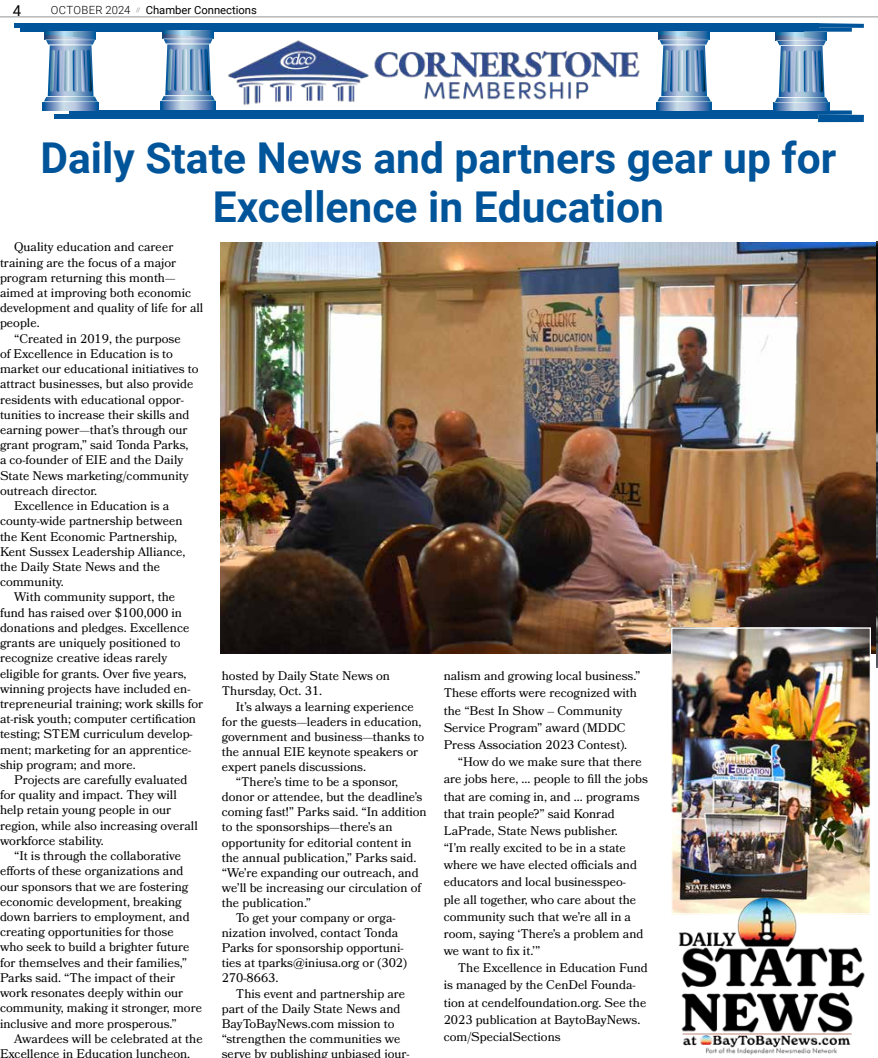
<style>
.page{position:relative;width:878px;height:1058px;background:#fff}
.page>*{position:absolute;margin:0;border:0;box-sizing:border-box;transform-origin:0 0}
.t1{font:700 42.5px/48.8px "Roboto";color:#005499;text-align:center}
.t2{font:15px "Roboto";color:#000}
.t3{font:12.5px/17.1px "Bookmania";color:#000}
.t4{font:11.25px "Roboto";color:#000}
.t5{font:300 11.25px "Roboto";letter-spacing:.02em;color:#000}
</style>
<div class="page">
<hr style="left:0;top:17px;width:878px;height:1px;background:#939598">
<div style="left:20px;top:27px;width:783px;height:5px;background:#005499"></div>
<hr style="left:14px;top:23px;width:804px;height:4px;background:#005499">
<svg style="left:803px;top:110px;width:60px;height:12px"></svg>
<div style="left:69px;top:110px;width:734px;height:5px;background:#005499"></div>
<hr style="left:54px;top:115px;width:764px;height:4px;background:#005499">
<svg style="left:160px;top:102px;width:56px;height:7px"></svg>
<svg style="left:160px;top:30px;width:56px;height:72px"></svg>
<img style="left:374px;top:51px;width:266px;height:49px">
<svg style="left:43px;top:102px;width:55px;height:8px"></svg>
<svg style="left:43px;top:31px;width:55px;height:71px"></svg>
<svg style="left:656px;top:102px;width:56px;height:8px"></svg>
<svg style="left:657px;top:31px;width:55px;height:71px"></svg>
<svg style="left:773px;top:103px;width:56px;height:8px"></svg>
<svg style="left:773px;top:23px;width:90px;height:80px"></svg>
<img style="left:228px;top:40px;width:141px;height:65px">
<img style="left:221px;top:242px;width:655px;height:411px">
<img style="left:876px;top:242px;width:2px;height:425px">
<img style="left:673px;top:629px;width:195px;height:283px">
<div style="left:671px;top:627px;width:199px;height:287px;border:1px solid #fff"></div>
<img style="left:678px;top:896px;width:189px;height:158px">
<p class="t2" style="left:13px;top:0;width:10px">4</p>
<p class="t4" style="left:146px;top:2px;width:113px">Chamber Connections</p>
<p class="t5" style="left:51px;top:2px;width:91px">OCTOBER 2024 <sup>//</sup></p>
<h1 class="t1" style="left:40px;top:132px;width:797px">Daily State News and partners gear up for<br>Excellence in Education</h1>
<p class="t3" style="left:14px;top:238px;width:161px">Quality education and career</p>
<p class="t3" style="left:0;top:254px;width:178px">training are the focus of a major</p>
<p class="t3" style="left:0;top:269px;width:177px">program returning this month—</p>
<p class="t3" style="left:0;top:284px;width:193px">aimed at improving both economic</p>
<p class="t3" style="left:0;top:299px;width:205px">development and quality of life for all</p>
<p class="t3" style="left:0;top:314px;width:41px">people.</p>
<p class="t3" style="left:14px;top:330px;width:168px">“Created in 2019, the purpose</p>
<p class="t3" style="left:0;top:345px;width:174px">of Excellence in Education is to</p>
<p class="t3" style="left:0;top:360px;width:200px">market our educational initiatives to</p>
<p class="t3" style="left:0;top:375px;width:195px">attract businesses, but also provide</p>
<p class="t3" style="left:0;top:390px;width:185px">residents with educational oppor-</p>
<p class="t3" style="left:0;top:406px;width:191px">tunities to increase their skills and</p>
<p class="t3" style="left:0;top:421px;width:189px">earning power—that’s through our</p>
<p class="t3" style="left:0;top:436px;width:190px">grant program,” said Tonda Parks,</p>
<p class="t3" style="left:0;top:451px;width:185px">a co-founder of EIE and the Daily</p>
<p class="t3" style="left:0;top:467px;width:190px">State News marketing/community</p>
<p class="t3" style="left:0;top:482px;width:99px">outreach director.</p>
<p class="t3" style="left:14px;top:497px;width:157px">Excellence in Education is a</p>
<p class="t3" style="left:0;top:512px;width:184px">county-wide partnership between</p>
<p class="t3" style="left:0;top:527px;width:179px">the Kent Economic Partnership,</p>
<p class="t3" style="left:0;top:543px;width:187px">Kent Sussex Leadership Alliance,</p>
<p class="t3" style="left:0;top:558px;width:162px">the Daily State News and the</p>
<p class="t3" style="left:0;top:573px;width:65px">community.</p>
<p class="t3" style="left:14px;top:588px;width:163px">With community support, the</p>
<p class="t3" style="left:0;top:603px;width:184px">fund has raised over $100,000 in</p>
<p class="t3" style="left:0;top:619px;width:191px">donations and pledges. Excellence</p>
<p class="t3" style="left:0;top:634px;width:182px">grants are uniquely positioned to</p>
<p class="t3" style="left:0;top:649px;width:169px">recognize creative ideas rarely</p>
<p class="t3" style="left:0;top:664px;width:188px">eligible for grants. Over five years,</p>
<p class="t3" style="left:0;top:680px;width:192px">winning projects have included en-</p>
<p class="t3" style="left:0;top:695px;width:205px">trepreneurial training; work skills for</p>
<p class="t3" style="left:0;top:710px;width:197px">at-risk youth; computer certification</p>
<p class="t3" style="left:0;top:725px;width:194px">testing; STEM curriculum develop-</p>
<p class="t3" style="left:0;top:740px;width:193px">ment; marketing for an apprentice-</p>
<p class="t3" style="left:0;top:756px;width:137px">ship program; and more.</p>
<p class="t3" style="left:14px;top:771px;width:175px">Projects are carefully evaluated</p>
<p class="t3" style="left:0;top:786px;width:178px">for quality and impact. They will</p>
<p class="t3" style="left:0;top:801px;width:173px">help retain young people in our</p>
<p class="t3" style="left:0;top:816px;width:199px">region, while also increasing overall</p>
<p class="t3" style="left:0;top:832px;width:105px">workforce stability.</p>
<p class="t3" style="left:14px;top:847px;width:169px">“It is through the collaborative</p>
<p class="t3" style="left:0;top:862px;width:185px">efforts of these organizations and</p>
<p class="t3" style="left:0;top:877px;width:190px">our sponsors that we are fostering</p>
<p class="t3" style="left:0;top:893px;width:183px">economic development, breaking</p>
<p class="t3" style="left:0;top:908px;width:191px">down barriers to employment, and</p>
<p class="t3" style="left:0;top:923px;width:175px">creating opportunities for those</p>
<p class="t3" style="left:0;top:938px;width:191px">who seek to build a brighter future</p>
<p class="t3" style="left:0;top:953px;width:188px">for themselves and their families,”</p>
<p class="t3" style="left:0;top:969px;width:177px">Parks said. “The impact of their</p>
<p class="t3" style="left:0;top:984px;width:185px">work resonates deeply within our</p>
<p class="t3" style="left:0;top:999px;width:203px">community, making it stronger, more</p>
<p class="t3" style="left:0;top:1014px;width:178px">inclusive and more prosperous.”</p>
<p class="t3" style="left:14px;top:1029px;width:190px">Awardees will be celebrated at the</p>
<p class="t3" style="left:0;top:1045px;width:189px">Excellence in Education luncheon</p>
<p class="t3" style="left:222px;top:668px;width:170px;line-height:15.1px">hosted by Daily State News on<br>Thursday, Oct. 31.</p>
<p class="t3" style="left:236px;top:697px;width:179px">It’s always a learning experience</p>
<p class="t3" style="left:222px;top:712px;width:201px">for the guests—leaders in education,</p>
<p class="t3" style="left:222px;top:728px;width:204px">government and business—thanks to</p>
<p class="t3" style="left:222px;top:743px;width:198px">the annual EIE keynote speakers or</p>
<p class="t3" style="left:222px;top:758px;width:146px">expert panels discussions.</p>
<p class="t3" style="left:236px;top:773px;width:164px">“There’s time to be a sponsor,</p>
<p class="t3" style="left:222px;top:788px;width:202px">donor or attendee, but the deadline’s</p>
<p class="t3" style="left:222px;top:803px;width:206px">coming fast!” Parks said. “In addition</p>
<p class="t3" style="left:222px;top:818px;width:172px">to the sponsorships—there’s an</p>
<p class="t3" style="left:222px;top:833px;width:191px">opportunity for editorial content in</p>
<p class="t3" style="left:222px;top:848px;width:196px">the annual publication,” Parks said.</p>
<p class="t3" style="left:222px;top:863px;width:198px">“We’re expanding our outreach, and</p>
<p class="t3" style="left:222px;top:879px;width:201px">we’ll be increasing our circulation of</p>
<p class="t3" style="left:222px;top:894px;width:91px">the publication.”</p>
<p class="t3" style="left:236px;top:909px;width:161px">To get your company or orga-</p>
<p class="t3" style="left:222px;top:924px;width:178px">nization involved, contact Tonda</p>
<p class="t3" style="left:222px;top:939px;width:183px">Parks for sponsorship opportuni-</p>
<p class="t3" style="left:222px;top:954px;width:187px">ties at tparks@iniusa.org or (302)</p>
<p class="t3" style="left:222px;top:969px;width:58px">270-8663.</p>
<p class="t3" style="left:236px;top:984px;width:171px">This event and partnership are</p>
<p class="t3" style="left:222px;top:999px;width:180px">part of the Daily State News and</p>
<p class="t3" style="left:222px;top:1014px;width:174px">BayToBayNews.com mission to</p>
<p class="t3" style="left:222px;top:1030px;width:180px">“strengthen the communities we</p>
<p class="t3" style="left:222px;top:1045px;width:189px">serve by publishing unbiased jour-</p>
<p class="t3" style="left:443px;top:667px;width:198px">nalism and growing local business.”<br>These efforts were recognized with the “Best In Show – Community<br>Service Program” award (MDDC<br>Press Association 2023 Contest).</p>
<p class="t3" style="left:443px;top:753px;width:206px;text-indent:14px">“How do we make sure that there are jobs here, … people to fill the jobs that are coming in, and … programs that train people?” said Konrad<br>LaPrade, State News publisher.<br>“I’m really excited to be in a state where we have elected officials and educators and local businesspeo-<br>ple all together, who care about the community such that we’re all in a room, saying ‘There’s a problem and we want to fix it.’”</p>
<p class="t3" style="left:443px;top:959px;width:206px;text-indent:14px">The Excellence in Education Fund is managed by the CenDel Founda&shy;tion at cendelfoundation.org. See the<br>2023 publication at BaytoBayNews. com/SpecialSections</p>
</div>
